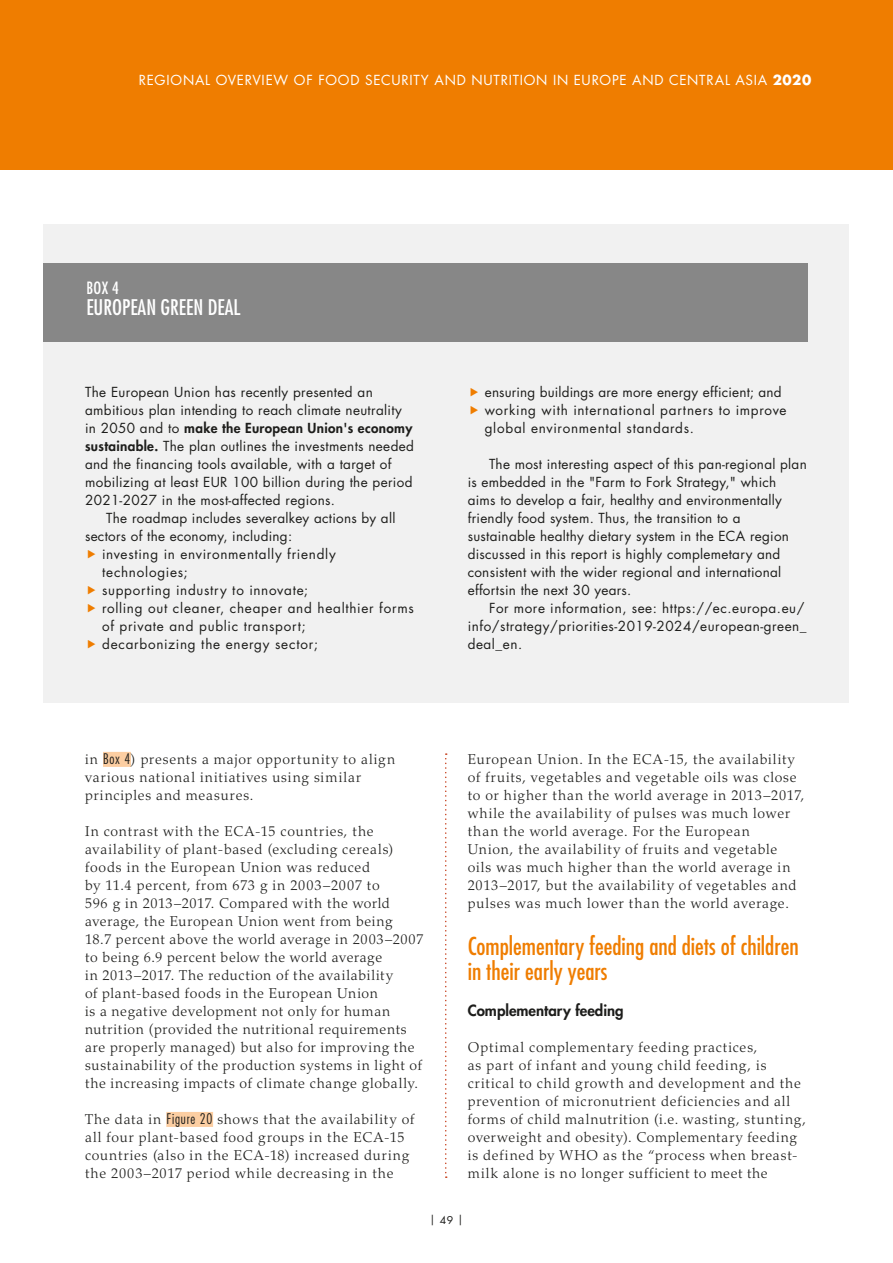
<style>
.page{position:relative;width:893px;height:1263px;background:#fff}
.page>*{position:absolute;margin:0;border:0;box-sizing:border-box;transform-origin:0 0}
.t1{font:condensed 24px/25.5px "Futura Std";color:#ef7d00}
.t2{font:condensed 21px "Futura Std";color:#fff}
.t3{font:condensed 16.5px "Futura Std";color:#fff}
.t4{font:800 15px "Futura Std";color:#1d1d1b}
.t5{font:300 14.25px/18px "Palatino LT Std";letter-spacing:.05em;color:#1d1d1b}
.t6{font:13.5px/18px "Futura Std";letter-spacing:.025em;color:#1d1d1b}
.t7{font:13.5px "Futura Std";letter-spacing:.055em;color:#1d1d1b}
.t8{font:13.5px/18px "Futura Std";letter-spacing:.045em;color:#1d1d1b}
.t9{font:13.5px "Futura Std";letter-spacing:.055em;color:#fff}
.t10{font:13.5px "Futura Std";letter-spacing:.05em;color:#1d1d1b}
.t11{font:10.5px "Futura Std";color:#1d1d1b}
.s1{font-weight:700}
.s2{font-weight:800}
.s3{font-family:"Futura Std";font-stretch:condensed}
</style>
<div class="page">
<div style="left:0;top:0;width:893px;height:170px;background:#ef7d00"></div>
<svg style="left:445px;top:753px;width:2px;height:425px"></svg>
<div style="left:44px;top:224px;width:805px;height:478px;background:#f1f1f1"></div>
<div style="left:44px;top:264px;width:764px;height:78px;background:#878787"></div>
<div style="left:103px;top:752px;width:28px;height:15px;background:#fccea2"></div>
<div style="left:166px;top:1112px;width:47px;height:15px;background:#fccea2"></div>
<p class="t9" style="left:139px;top:71px;width:674px">REGIONAL OVERVIEW OF FOOD SECURITY AND NUTRITION IN EUROPE AND CENTRAL ASIA <span class="s1">2020</span></p>
<p class="t3" style="left:86px;top:278px;width:34px">BOX 4</p>
<h2 class="t2" style="left:86px;top:295px;width:156px">EUROPEAN GREEN DEAL</h2>
<p class="t6" style="left:85px;top:384px;width:330px">The European Union has recently presented an ambitious plan intending to reach climate neutrality in 2050 and to <span class="s2">make the European Union's economy sustainable.</span> The plan outlines the investments needed and the financing tools available, with a target of mobilizing at least EUR 100 billion during the period 2021-2027 in the most-affected regions.</p>
<p class="t6" style="left:106px;top:509px;width:291px">The roadmap includes severalkey actions by all</p>
<p class="t6" style="left:85px;top:527px;width:209px">sectors of the economy, including:</p>
<p class="t10" style="left:102px;top:546px;width:235px">investing in environmentally friendly</p>
<p class="t7" style="left:102px;top:564px;width:87px">technologies;</p>
<p class="t7" style="left:102px;top:582px;width:208px">supporting industry to innovate;</p>
<p class="t7" style="left:102px;top:600px;width:313px">rolling out cleaner, cheaper and healthier forms</p>
<p class="t7" style="left:102px;top:618px;width:205px">of private and public transport;</p>
<p class="t7" style="left:102px;top:636px;width:217px">decarbonizing the energy sector;</p>
<p class="t8" style="left:485px;top:383px;width:303px">ensuring buildings are more energy efficient; and working with international partners to improve global environmental standards.</p>
<p class="t6" style="left:468px;top:455px;width:340px;text-indent:21px">The most interesting aspect of this pan-regional plan is embedded in the "Farm to Fork Strategy," which aims to develop a fair, healthy and environmentally friendly food system. Thus, the transition to a sustainable healthy dietary system in the ECA region discussed in this report is highly complemetary and consistent with the wider regional and international effortsin the next 30 years.</p>
<p class="t6" style="left:468px;top:599px;width:340px;text-indent:21px">For more information, see: https://ec.europa.eu/ info/strategy/priorities-2019-2024/european-green_ deal_en.</p>
<p class="t5" style="left:85px;top:750px;width:312px">in <span class="s3">Box 4</span>) presents a major opportunity to align various national initiatives using similar principles and measures.</p>
<p class="t5" style="left:85px;top:822px;width:340px">In contrast with the ECA-15 countries, the availability of plant-based (excluding cereals) foods in the European Union was reduced<br>by 11.4 percent, from 673 g in 2003–2007 to<br>596 g in 2013–2017. Compared with the world average, the European Union went from being<br>18.7 percent above the world average in 2003–2007 to being 6.9 percent below the world average<br>in 2013–2017. The reduction of the availability<br>of plant-based foods in the European Union<br>is a negative development not only for human nutrition (provided the nutritional requirements are properly managed) but also for improving the sustainability of the production systems in light of the increasing impacts of climate change globally.</p>
<p class="t5" style="left:85px;top:1110px;width:331px">The data in <span class="s3">Figure 20</span> shows that the availability of all four plant-based food groups in the ECA-15 countries (also in the ECA-18) increased during the 2003–2017 period while decreasing in the</p>
<p class="t5" style="left:468px;top:750px;width:338px">European Union. In the ECA-15, the availability of fruits, vegetables and vegetable oils was close to or higher than the world average in 2013–2017, while the availability of pulses was much lower than the world average. For the European<br>Union, the availability of fruits and vegetable oils was much higher than the world average in 2013–2017, but the availability of vegetables and pulses was much lower than the world average.</p>
<h1 class="t1" style="left:468px;top:933px;width:333px">Complementary feeding and diets of children in their early years</h1>
<p class="t4" style="left:468px;top:1001px;width:157px">Complementary feeding</p>
<p class="t5" style="left:468px;top:1038px;width:340px">Optimal complementary feeding practices,<br>as part of infant and young child feeding, is critical to child growth and development and the prevention of micronutrient deficiencies and all forms of child malnutrition (i.e. wasting, stunting, overweight and obesity). Complementary feeding is defined by WHO as the “process when breast&shy;milk alone is no longer sufficient to meet the</p>
<p class="t11" style="left:429px;top:1213px;width:35px">| 49 |</p>
</div>
